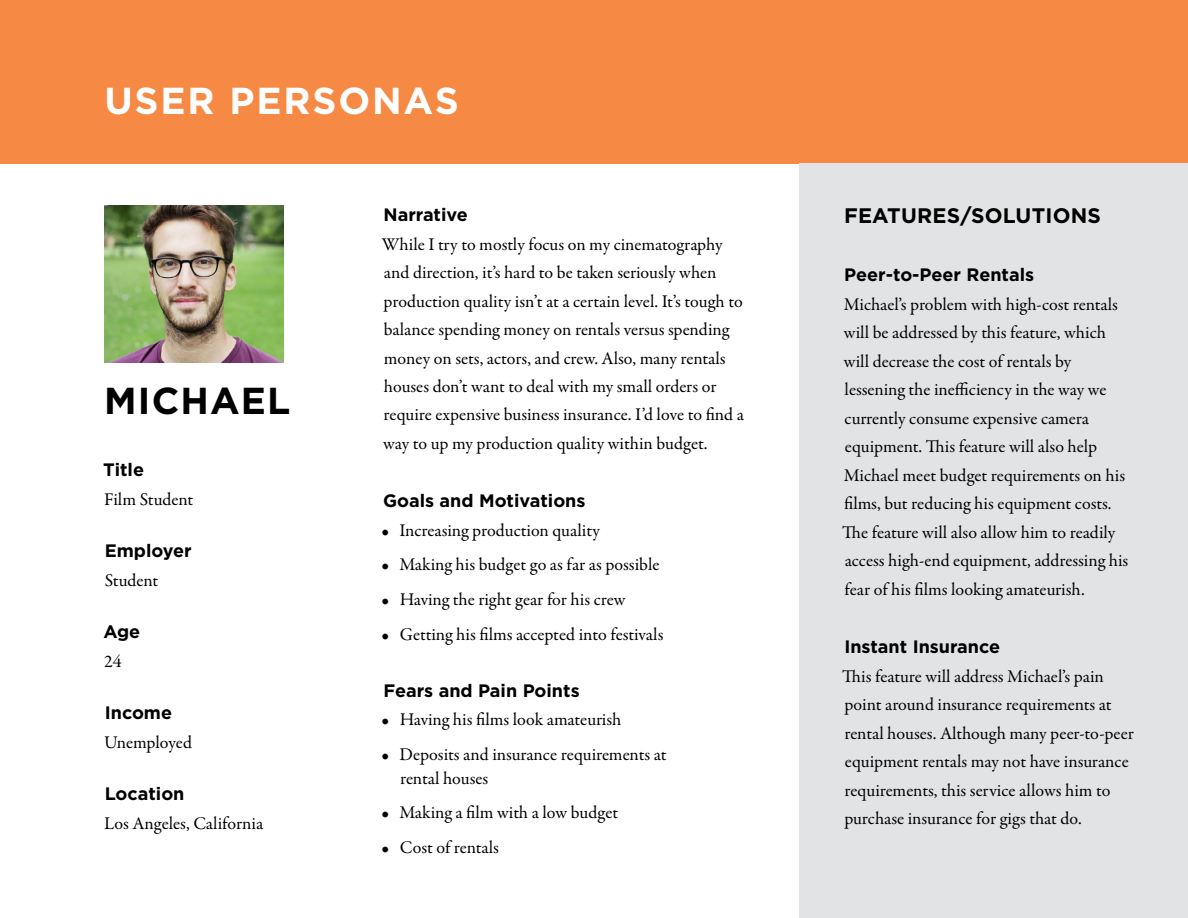
<style>
.page{position:relative;width:1188px;height:918px;background:#fff}
.page>*{position:absolute;margin:0;border:0;box-sizing:border-box;transform-origin:0 0}
.t1{font:700 37.5px "Gotham";letter-spacing:.05em;color:#fff}
.t2{font:700 37.5px "Gotham";letter-spacing:.03em;color:#000}
.t3{font:700 21px "Gotham";letter-spacing:.01em;color:#000}
.t4{font:18px/28.5px "Garamond Premr Pro";color:#000}
.t5{font:700 18px "Gotham";color:#000}
</style>
<div class="page">
<div style="left:0;top:0;width:1188px;height:163px;background:#f68a44"></div>
<img style="left:104px;top:205px;width:179px;height:157px">
<div style="left:800px;top:163px;width:388px;height:755px;background:#e2e3e4"></div>
<h1 class="t1" style="left:104px;top:79px;width:356px">USER PERSONAS</h1>
<h1 class="t2" style="left:104px;top:379px;width:188px">MICHAEL</h1>
<p class="t5" style="left:103px;top:459px;width:42px">Title</p>
<p class="t4" style="left:104px;top:485px;width:91px">Film Student</p>
<p class="t5" style="left:105px;top:540px;width:88px">Employer</p>
<p class="t4" style="left:105px;top:566px;width:55px">Student</p>
<p class="t5" style="left:103px;top:621px;width:38px">Age</p>
<p class="t4" style="left:104px;top:647px;width:19px">24</p>
<p class="t5" style="left:105px;top:702px;width:69px">Income</p>
<p class="t4" style="left:104px;top:728px;width:90px">Unemployed</p>
<p class="t5" style="left:105px;top:783px;width:81px">Location</p>
<p class="t4" style="left:104px;top:809px;width:161px">Los Angeles, California</p>
<p class="t5" style="left:384px;top:204px;width:86px">Narrative</p>
<p class="t4" style="left:382px;top:230px;width:364px">While I try to mostly focus on my cinematography and direction, it’s hard to be taken seriously when production quality isn’t at a certain level. It’s tough to balance spending money on rentals versus spending money on sets, actors, and crew. Also, many rentals houses don’t want to deal with my small orders or require expensive business insurance. I’d love to find a way to up my production quality within budget.</p>
<p class="t5" style="left:383px;top:491px;width:204px">Goals and Motivations</p>
<p class="t4" style="left:382px;top:517px;width:220px">• Increasing production quality</p>
<p class="t4" style="left:382px;top:551px;width:279px">• Making his budget go as far as possible</p>
<p class="t4" style="left:382px;top:586px;width:246px">• Having the right gear for his crew</p>
<p class="t4" style="left:382px;top:620px;width:283px">• Getting his films accepted into festivals</p>
<p class="t5" style="left:384px;top:680px;width:198px">Fears and Pain Points</p>
<p class="t4" style="left:382px;top:706px;width:241px">• Having his films look amateurish</p>
<p class="t4" style="left:400px;top:742px;width:268px;line-height:24px;text-indent:-19px">• Deposits and insurance requirements at rental houses</p>
<p class="t4" style="left:382px;top:799px;width:238px">• Making a film with a low budget</p>
<p class="t4" style="left:382px;top:833px;width:119px">• Cost of rentals</p>
<p class="t3" style="left:844px;top:204px;width:259px">FEATURES/SOLUTIONS</p>
<p class="t5" style="left:844px;top:265px;width:191px">Peer-to-Peer Rentals</p>
<p class="t4" style="left:842px;top:290px;width:288px">Michael’s problem with high-cost rentals will be addressed by this feature, which will decrease the cost of rentals by lessening the inefficiency in the way we currently consume expensive camera equipment. This feature will also help Michael meet budget requirements on his films, but reducing his equipment costs.<br>The feature will also allow him to readily access high-end equipment, addressing his fear of his films looking amateurish.</p>
<p class="t5" style="left:844px;top:636px;width:157px">Instant Insurance</p>
<p class="t4" style="left:842px;top:662px;width:293px">This feature will address Michael’s pain point around insurance requirements at rental houses. Although many peer-to-peer equipment rentals may not have insurance requirements, this service allows him to purchase insurance for gigs that do.</p>
</div>
